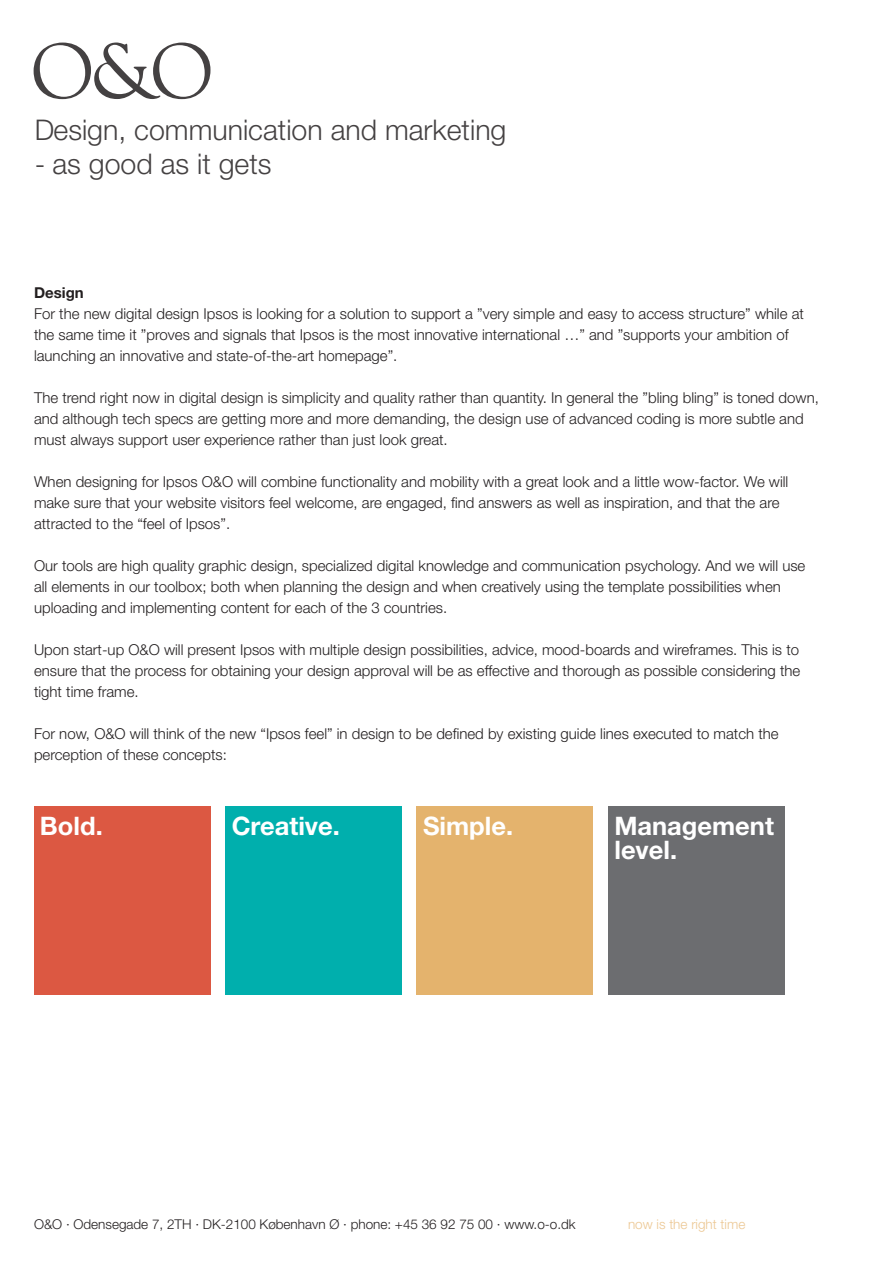
<style>
.page{position:relative;width:893px;height:1263px;background:#fff}
.page>*{position:absolute;margin:0;border:0;box-sizing:border-box;transform-origin:0 0}
.t1{font:300 28.5px "Helvetica Neue";color:#231f20}
.t2{font:700 25.5px "Helvetica Neue";color:#fff}
.t3{font:300 15px/21px "Helvetica Neue";color:#231f20}
.t4{font:700 15px "Helvetica Neue";color:#231f20}
.t5{font:300 13.5px "Helvetica Neue";color:#231f20}
.t6{font:300 13.5px "Helvetica Neue";color:#ecc793}
</style>
<div class="page">
<svg style="left:34px;top:43px;width:176px;height:56px"></svg>
<div style="left:34px;top:806px;width:176px;height:188px;background:#dc5842"></div>
<div style="left:225px;top:806px;width:177px;height:188px;background:#00afad"></div>
<div style="left:416px;top:806px;width:177px;height:188px;background:#e4b36d"></div>
<div style="left:608px;top:806px;width:176px;height:188px;background:#6c6d70"></div>
<h1 class="t1" style="left:34px;top:112px;width:474px">Design, communication and marketing</h1>
<h1 class="t1" style="left:34px;top:146px;width:239px">- as good as it gets</h1>
<p class="t4" style="left:34px;top:284px;width:51px">Design</p>
<p class="t3" style="left:34px;top:303px;width:771px">For the new digital design Ipsos is looking for a solution to support a ”very simple and easy to access structure” while at the same time it ”proves and signals that Ipsos is the most innovative international …” and ”supports your ambition of launching an innovative and state-of-the-art homepage”.</p>
<p class="t3" style="left:34px;top:387px;width:786px">The trend right now in digital design is simplicity and quality rather than quantity. In general the ”bling bling” is toned down, and although tech specs are getting more and more demanding, the design use of advanced coding is more subtle and must always support user experience rather than just look great.</p>
<p class="t3" style="left:34px;top:471px;width:756px">When designing for Ipsos O&amp;O will combine functionality and mobility with a great look and a little wow-factor. We will make sure that your website visitors feel welcome, are engaged, find answers as well as inspiration, and that the are attracted to the “feel of Ipsos”.</p>
<p class="t3" style="left:34px;top:555px;width:773px">Our tools are high quality graphic design, specialized digital knowledge and communication psychology. And we will use all elements in our toolbox; both when planning the design and when creatively using the template possibilities when uploading and implementing content for each of the 3 countries.</p>
<p class="t3" style="left:34px;top:639px;width:768px;text-align:justify">Upon start-up O&amp;O will present Ipsos with multiple design possibilities, advice, mood-boards and wireframes. This is to ensure that the process for obtaining your design approval will be as effective and thorough as possible considering the tight time frame.</p>
<p class="t3" style="left:34px;top:723px;width:746px">For now, O&amp;O will think of the new “Ipsos feel” in design to be defined by existing guide lines executed to match the perception of these concepts:</p>
<p class="t2" style="left:40px;top:810px;width:64px">Bold.</p>
<p class="t2" style="left:232px;top:810px;width:110px">Creative.</p>
<p class="t2" style="left:423px;top:810px;width:92px">Simple.</p>
<p class="t2" style="left:614px;top:810px;width:161px">Management</p>
<p class="t2" style="left:614px;top:834px;width:64px">level.</p>
<p class="t5" style="left:34px;top:1216px;width:543px">O&amp;O · Odensegade 7, 2TH · DK-2100 København Ø · phone: +45 36 92 75 00 · www.o-o.dk</p>
<p class="t6" style="left:628px;top:1216px;width:119px">now is the right time</p>
</div>
